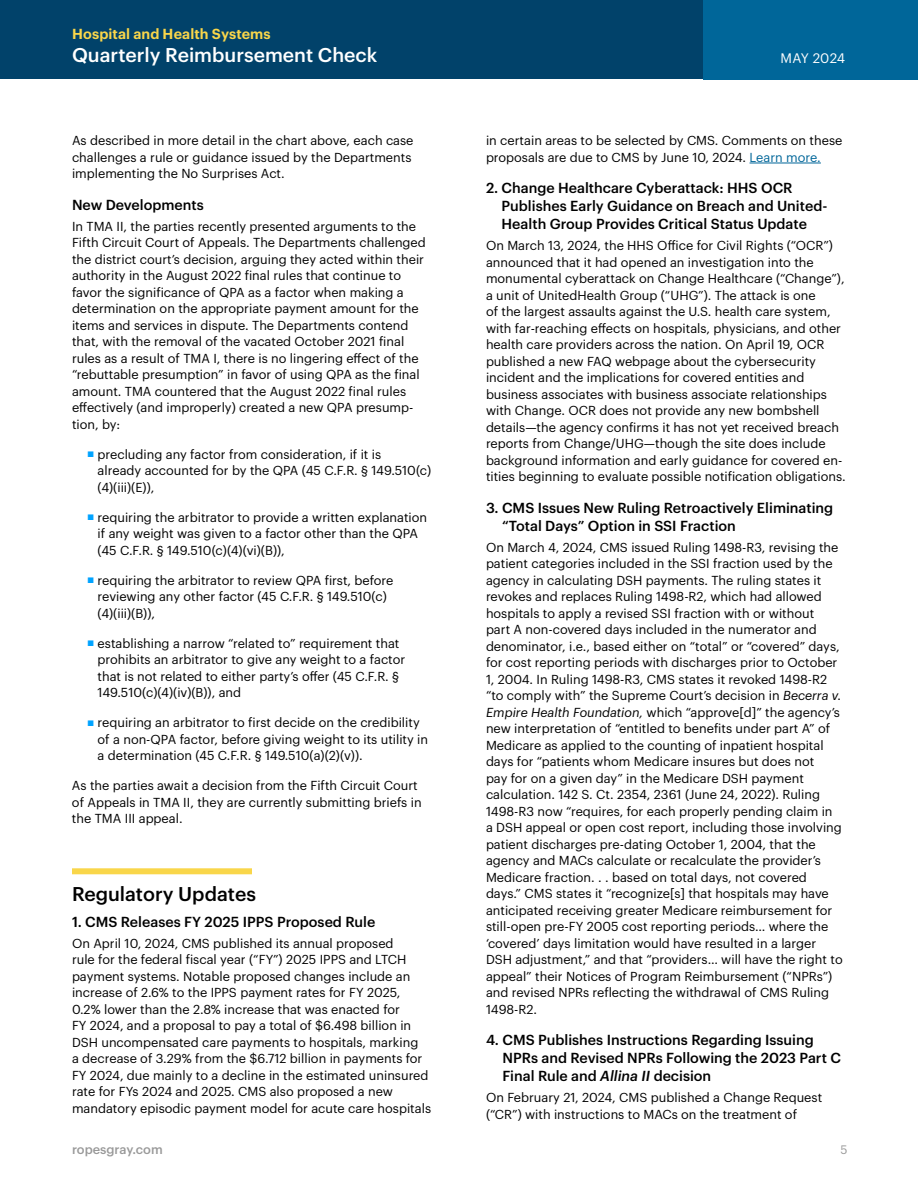
<style>
.page{position:relative;width:918px;height:1188px;background:#fff}
.page>*{position:absolute;margin:0;border:0;box-sizing:border-box;transform-origin:0 0}
.t1{font:500 19.5px "Graphik";color:#fff}
.t2{font:500 19.5px "Graphik";color:#000}
.t3{font:500 14.25px/18px "Graphik";color:#000}
.t4{font:600 14.25px "Graphik";letter-spacing:.01em;color:#f9d64a}
.t5{font:13.5px "Graphik";letter-spacing:.01em;color:#fff}
.t6{font:12.75px/16.5px "Graphik";color:#000}
.t7{font:500 12.75px "Graphik";color:#999}
.t8{font:12px "Graphik";color:#999}
.s1{font-family:"Arial";font-weight:700;font-size:12px;color:#00a3ff}
.s2{color:#069}
.s3{font-style:italic}
</style>
<div class="page">
<div style="left:0;top:0;width:918px;height:80px;background:#01426a"></div>
<div style="left:704px;top:0;width:214px;height:80px;background:#069"></div>
<div style="left:72px;top:868px;width:180px;height:6px;background:#f9d64a"></div>
<hr style="left:750px;top:163px;width:71px;height:1px;background:#069">
<p class="t4" style="left:72px;top:23px;width:200px">Hospital and Health Systems</p>
<h1 class="t1" style="left:72px;top:41px;width:307px">Quarterly Reimbursement Check</h1>
<p class="t6" style="left:72px;top:131px;width:343px">As described in more detail in the chart above, each case challenges a rule or guidance issued by the Departments implementing the No Surprises Act.</p>
<p class="t3" style="left:72px;top:194px;width:133px">New Developments</p>
<p class="t6" style="left:72px;top:217px;width:355px">In TMA II, the parties recently presented arguments to the Fifth Circuit Court of Appeals. The Departments challenged the district court’s decision, arguing they acted within their authority in the August 2022 final rules that continue to favor the significance of QPA as a factor when making a determination on the appropriate payment amount for the items and services in dispute. The Departments contend that, with the removal of the vacated October 2021 final rules as a result of TMA I, there is no lingering effect of the “rebuttable presumption” in favor of using QPA as the final amount. TMA countered that the August 2022 final rules effectively (and improperly) created a new QPA presump&shy;tion, by:</p>
<p class="t6" style="left:98px;top:445px;width:335px;text-indent:-11px"><span class="s1">■</span> precluding any factor from consideration, if it is<br>already accounted for by the QPA (45 C.F.R. § 149.510(c) (4)(iii)(E)),</p>
<p class="t6" style="left:98px;top:508px;width:331px;text-indent:-11px"><span class="s1">■</span> requiring the arbitrator to provide a written explanation if any weight was given to a factor other than the QPA (45 C.F.R. § 149.510(c)(4)(vi)(B)),</p>
<p class="t6" style="left:98px;top:571px;width:297px;text-indent:-11px"><span class="s1">■</span> requiring the arbitrator to review QPA first, before reviewing any other factor (45 C.F.R. § 149.510(c) (4)(iii)(B)),</p>
<p class="t6" style="left:98px;top:634px;width:309px;text-indent:-11px"><span class="s1">■</span> establishing a narrow “related to” requirement that prohibits an arbitrator to give any weight to a factor that is not related to either party’s offer (45 C.F.R. § 149.510(c)(4)(iv)(B)), and</p>
<p class="t6" style="left:98px;top:713px;width:332px;text-indent:-11px"><span class="s1">■</span> requiring an arbitrator to first decide on the credibility of a non-QPA factor, before giving weight to its utility in a determination (45 C.F.R. § 149.510(a)(2)(v)).</p>
<p class="t6" style="left:72px;top:776px;width:351px">As the parties await a decision from the Fifth Circuit Court of Appeals in TMA II, they are currently submitting briefs in the TMA III appeal.</p>
<h1 class="t2" style="left:72px;top:879px;width:186px">Regulatory Updates</h1>
<p class="t3" style="left:72px;top:911px;width:305px">1. CMS Releases FY 2025 IPPS Proposed Rule</p>
<p class="t6" style="left:72px;top:934px;width:361px">On April 10, 2024, CMS published its annual proposed<br>rule for the federal fiscal year (“FY”) 2025 IPPS and LTCH payment systems. Notable proposed changes include an increase of 2.6% to the IPPS payment rates for FY 2025, 0.2% lower than the 2.8% increase that was enacted for<br>FY 2024, and a proposal to pay a total of $6.498 billion in DSH uncompensated care payments to hospitals, marking<br>a decrease of 3.29% from the $6.712 billion in payments for FY 2024, due mainly to a decline in the estimated uninsured rate for FYs 2024 and 2025. CMS also proposed a new mandatory episodic payment model for acute care hospitals</p>
<p class="t5" style="left:781px;top:48px;width:66px">MAY 2024</p>
<p class="t6" style="left:486px;top:131px;width:358px">in certain areas to be selected by CMS. Comments on these proposals are due to CMS by June 10, 2024. <span class="s2">Learn more.</span></p>
<p class="t3" style="left:502px;top:178px;width:327px;text-indent:-16px">2. Change Healthcare Cyberattack: HHS OCR<br>Publishes Early Guidance on Breach and United-<br>Health Group Provides Critical Status Update</p>
<p class="t6" style="left:486px;top:236px;width:361px">On March 13, 2024, the HHS Office for Civil Rights (“OCR”) announced that it had opened an investigation into the monumental cyberattack on Change Healthcare (“Change”), a unit of UnitedHealth Group (“UHG”). The attack is one<br>of the largest assaults against the U.S. health care system, with far-reaching effects on hospitals, physicians, and other health care providers across the nation. On April 19, OCR published a new FAQ webpage about the cybersecurity incident and the implications for covered entities and business associates with business associate relationships with Change. OCR does not provide any new bombshell details—the agency confirms it has not yet received breach reports from Change/UHG—though the site does include background information and early guidance for covered en&shy;tities beginning to evaluate possible notification obligations.</p>
<p class="t3" style="left:502px;top:497px;width:333px;text-indent:-16px">3. CMS Issues New Ruling Retroactively Eliminating “Total Days” Option in SSI Fraction</p>
<p class="t6" style="left:486px;top:538px;width:358px">On March 4, 2024, CMS issued Ruling 1498-R3, revising the patient categories included in the SSI fraction used by the agency in calculating DSH payments. The ruling states it revokes and replaces Ruling 1498-R2, which had allowed hospitals to apply a revised SSI fraction with or without<br>part A non-covered days included in the numerator and denominator, i.e., based either on “total” or “covered” days, for cost reporting periods with discharges prior to October 1, 2004. In Ruling 1498-R3, CMS states it revoked 1498-R2 “to comply with” the Supreme Court’s decision in <span class="s3">Becerra v.<br>Empire Health Foundation,</span> which “approve[d]” the agency’s new interpretation of “entitled to benefits under part A” of Medicare as applied to the counting of inpatient hospital days for “patients whom Medicare insures but does not<br>pay for on a given day” in the Medicare DSH payment calculation. 142 S. Ct. 2354, 2361 (June 24, 2022). Ruling 1498-R3 now “requires, for each properly pending claim in<br>a DSH appeal or open cost report, including those involving patient discharges pre-dating October 1, 2004, that the agency and MACs calculate or recalculate the provider’s Medicare fraction. . . based on total days, not covered days.” CMS states it “recognize[s] that hospitals may have anticipated receiving greater Medicare reimbursement for still-open pre-FY 2005 cost reporting periods… where the ‘covered’ days limitation would have resulted in a larger DSH adjustment,” and that “providers… will have the right to appeal” their Notices of Program Reimbursement (“NPRs”) and revised NPRs reflecting the withdrawal of CMS Ruling 1498-R2.</p>
<p class="t3" style="left:503px;top:1030px;width:340px;text-indent:-17px">4. CMS Publishes Instructions Regarding Issuing<br>NPRs and Revised NPRs Following the 2023 Part C<br>Final Rule and <span class="s3">Allina II</span> decision</p>
<p class="t6" style="left:486px;top:1088px;width:338px">On February 21, 2024, CMS published a Change Request (“CR”) with instructions to MACs on the treatment of</p>
<p class="t7" style="left:72px;top:1139px;width:92px">ropesgray.com</p>
<p class="t8" style="left:840px;top:1140px;width:9px">5</p>
</div>
